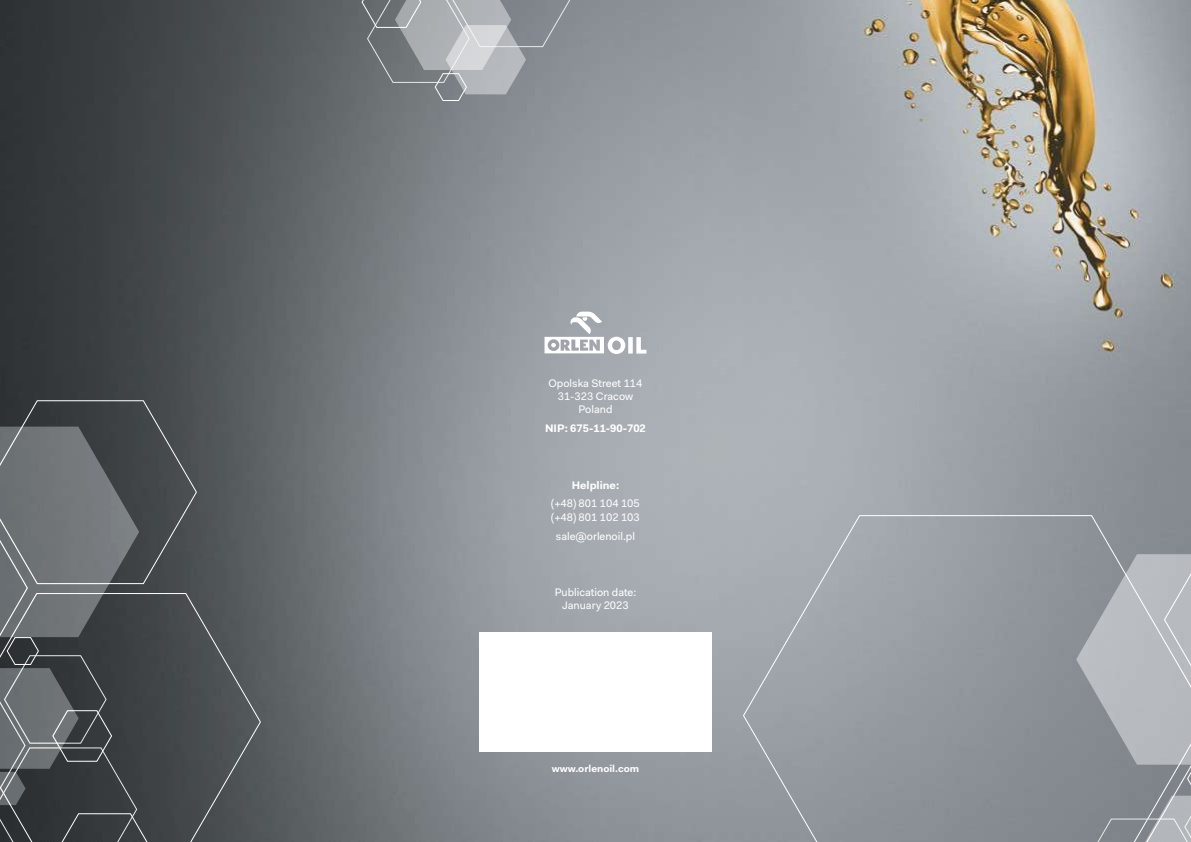
<style>
.page{position:relative;width:1191px;height:842px;background:#fff}
.page>*{position:absolute;margin:0;border:0;box-sizing:border-box;transform-origin:0 0}
.t1{font:11px/13.2px "Fakt Pro";color:#fff;text-align:center}
.t2{font:700 11px "Fakt Pro";color:#fff}
.t3{font:700 10px "Fakt Pro";color:#fff}
</style>
<div class="page">
<img style="left:0;top:0;width:1191px;height:842px">
<svg style="left:361px;top:0;width:214px;height:102px"></svg>
<svg style="left:0;top:387px;width:261px;height:455px"></svg>
<svg style="left:0;top:427px;width:158px;height:415px"></svg>
<svg style="left:742px;top:515px;width:449px;height:327px"></svg>
<svg style="left:1076px;top:554px;width:115px;height:288px"></svg>
<svg style="left:544px;top:312px;width:102px;height:42px"></svg>
<div style="left:479px;top:632px;width:232px;height:120px;background:#fff"></div>
<p class="t1" style="left:548px;top:376px;width:95px">Opolska Street 114<br>31-323 Cracow<br>Poland</p>
<p class="t2" style="left:545px;top:421px;width:102px">NIP: 675-11-90-702</p>
<p class="t2" style="left:571px;top:477px;width:49px">Helpline:</p>
<p class="t1" style="left:551px;top:497px;width:90px;text-align:left">(+48) 801 104 105 (+48) 801 102 103</p>
<p class="t1" style="left:556px;top:529px;width:81px">sale@orlenoil.pl</p>
<p class="t1" style="left:554px;top:586px;width:83px">Publication date:<br>January 2023</p>
<p class="t3" style="left:552px;top:762px;width:89px">www.orlenoil.com</p>
</div>
